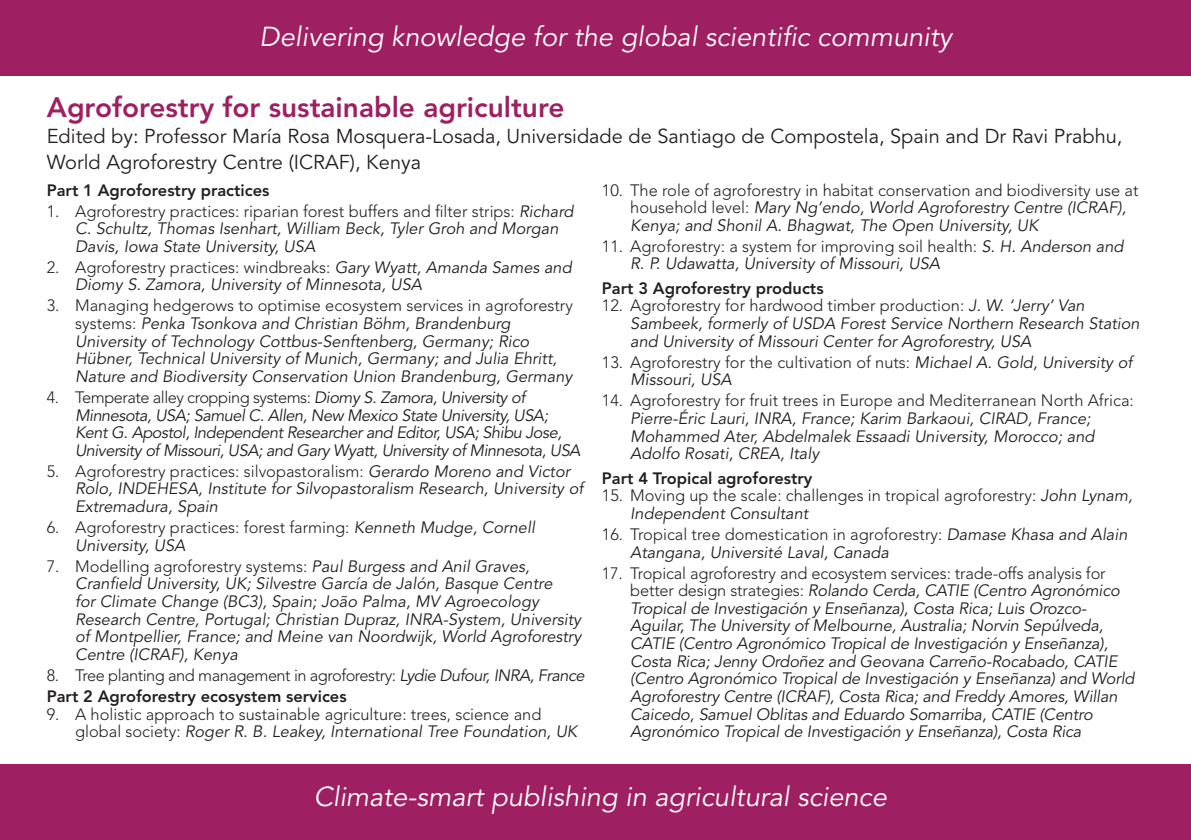
<style>
.page{position:relative;width:1191px;height:840px;background:#fff}
.page>*{position:absolute;margin:0;border:0;box-sizing:border-box;transform-origin:0 0}
.t1{font:800 28px "Avenir";color:#9e1f62}
.t2{font:italic 27.2px "Avenir";color:#fff}
.t3{font:20px/26px "Avenir";color:#231f20}
.t4{font:italic 16.4px/17.6px "Avenir";color:#231f20}
.t5{font:300 16.4px/17.6px "Avenir";color:#231f20}
.t6{font:italic 16.4px/17.6px "Avenir";letter-spacing:-.03em;color:#231f20}
.t7{font:800 16.4px "Avenir";color:#231f20}
.t8{font:300 16.4px "Avenir";letter-spacing:-.03em;color:#231f20}
.s1{font-weight:300;font-style:normal}
.s2{font-weight:400;font-style:italic}
</style>
<div class="page">
<div style="left:0;top:0;width:1191px;height:76px;background:#9e1f62"></div>
<div style="left:0;top:764px;width:1191px;height:75px;background:#9e1f62"></div>
<p class="t2" style="left:260px;top:21px;width:694px">Delivering knowledge for the global scientific community</p>
<p class="t1" style="left:47px;top:91px;width:519px">Agroforestry for sustainable agriculture</p>
<p class="t3" style="left:47px;top:124px;width:1077px">Edited by: Professor María Rosa Mosquera-Losada, Universidade de Santiago de Compostela, Spain and Dr Ravi Prabhu,<br>World Agroforestry Centre (ICRAF), Kenya</p>
<p class="t7" style="left:47px;top:180px;width:224px">Part 1 Agroforestry practices</p>
<p class="t4" style="left:75px;top:202px;width:500px;text-indent:-28px"><span class="s1">1. Agroforestry practices: riparian forest buffers and filter strips:</span> Richard<br>C. Schultz, Thomas Isenhart, William Beck, Tyler Groh and Morgan<br>Davis, Iowa State University, USA</p>
<p class="t4" style="left:75px;top:259px;width:498px;text-indent:-28px"><span class="s1">2. Agroforestry practices: windbreaks:</span> Gary Wyatt, Amanda Sames and<br>Diomy S. Zamora, University of Minnesota, USA</p>
<p class="t4" style="left:75px;top:297px;width:499px;text-indent:-28px"><span class="s1">3. Managing hedgerows to optimise ecosystem services in agroforestry systems:</span> Penka Tsonkova and Christian Böhm, Brandenburg University of Technology Cottbus-Senftenberg, Germany; Rico Hübner, Technical University of Munich, Germany; and Julia Ehritt, Nature and Biodiversity Conservation Union Brandenburg, Germany</p>
<p class="t6" style="left:75px;top:389px;width:507px;text-indent:-28px"><span class="s1">4. Temperate alley cropping systems:</span> Diomy S. Zamora, University of Minnesota, USA; Samuel C. Allen, New Mexico State University, USA; Kent G. Apostol, Independent Researcher and Editor, USA; Shibu Jose, University of Missouri, USA; and Gary Wyatt, University of Minnesota, USA</p>
<p class="t4" style="left:75px;top:462px;width:509px;text-indent:-28px"><span class="s1">5. Agroforestry practices: silvopastoralism:</span> Gerardo Moreno and Victor<br>Rolo, INDEHESA, Institute for Silvopastoralism Research, University of<br>Extremadura, Spain</p>
<p class="t5" style="left:75px;top:518px;width:461px;text-indent:-28px">6. Agroforestry practices: forest farming: <span class="s2">Kenneth Mudge, Cornell<br>University, USA</span></p>
<p class="t4" style="left:75px;top:557px;width:508px;text-indent:-28px"><span class="s1">7. Modelling agroforestry systems:</span> Paul Burgess and Anil Graves, Cranfield University, UK; Silvestre García de Jalón, Basque Centre<br>for Climate Change (BC3), Spain; João Palma, MV Agroecology Research Centre, Portugal; Christian Dupraz, INRA-System, University of Montpellier, France; and Meine van Noordwijk, World Agroforestry Centre (ICRAF), Kenya</p>
<p class="t8" style="left:47px;top:665px;width:539px">8. Tree planting and management in agroforestry: <span class="s2">Lydie Dufour, INRA, France</span></p>
<p class="t7" style="left:47px;top:686px;width:301px">Part 2 Agroforestry ecosystem services</p>
<p class="t5" style="left:75px;top:704px;width:503px;text-indent:-28px">9. A holistic approach to sustainable agriculture: trees, science and global society: <span class="s2">Roger R. B. Leakey, International Tree Foundation, UK</span></p>
<p class="t4" style="left:630px;top:181px;width:510px;text-indent:-28px"><span class="s1">10. The role of agroforestry in habitat conservation and biodiversity use at household level:</span> Mary Ng’endo, World Agroforestry Centre (ICRAF),<br>Kenya; and Shonil A. Bhagwat, The Open University, UK</p>
<p class="t4" style="left:630px;top:238px;width:495px;text-indent:-28px"><span class="s1">11. Agroforestry: a system for improving soil health:</span> S. H. Anderson and<br>R. P. Udawatta, University of Missouri, USA</p>
<p class="t7" style="left:602px;top:278px;width:223px">Part 3 Agroforestry products</p>
<p class="t4" style="left:630px;top:297px;width:511px;text-indent:-28px"><span class="s1">12. Agroforestry for hardwood timber production:</span> J. W. ‘Jerry’ Van<br>Sambeek, formerly of USDA Forest Service Northern Research Station and University of Missouri Center for Agroforestry, USA</p>
<p class="t5" style="left:630px;top:353px;width:503px;text-indent:-28px">13. Agroforestry for the cultivation of nuts: <span class="s2">Michael A. Gold, University of<br>Missouri, USA</span></p>
<p class="t4" style="left:630px;top:392px;width:505px;text-indent:-28px"><span class="s1">14. Agroforestry for fruit trees in Europe and Mediterranean North Africa:<br></span>Pierre-Éric Lauri, INRA, France; Karim Barkaoui, CIRAD, France; Mohammed Ater, Abdelmalek Essaadi University, Morocco; and Adolfo Rosati, CREA, Italy</p>
<p class="t7" style="left:602px;top:468px;width:212px">Part 4 Tropical agroforestry</p>
<p class="t5" style="left:630px;top:486px;width:504px;text-indent:-28px">15. Moving up the scale: challenges in tropical agroforestry: <span class="s2">John Lynam,<br>Independent Consultant</span></p>
<p class="t4" style="left:630px;top:525px;width:499px;text-indent:-28px"><span class="s1">16. Tropical tree domestication in agroforestry:</span> Damase Khasa and Alain<br>Atangana, Université Laval, Canada</p>
<p class="t4" style="left:630px;top:564px;width:506px;text-indent:-28px"><span class="s1">17. Tropical agroforestry and ecosystem services: trade-offs analysis for better design strategies:</span> Rolando Cerda, CATIE (Centro Agronómico Tropical de Investigación y Enseñanza), Costa Rica; Luis Orozco-Aguilar, The University of Melbourne, Australia; Norvin Sepúlveda, CATIE (Centro Agronómico Tropical de Investigación y Enseñanza), Costa Rica; Jenny Ordoñez and Geovana Carreño-Rocabado, CATIE (Centro Agronómico Tropical de Investigación y Enseñanza) and World Agroforestry Centre (ICRAF), Costa Rica; and Freddy Amores, Willan Caicedo, Samuel Oblitas and Eduardo Somarriba, CATIE (Centro Agronómico Tropical de Investigación y Enseñanza), Costa Rica</p>
<p class="t2" style="left:314px;top:780px;width:574px">Climate-smart publishing in agricultural science</p>
</div>
